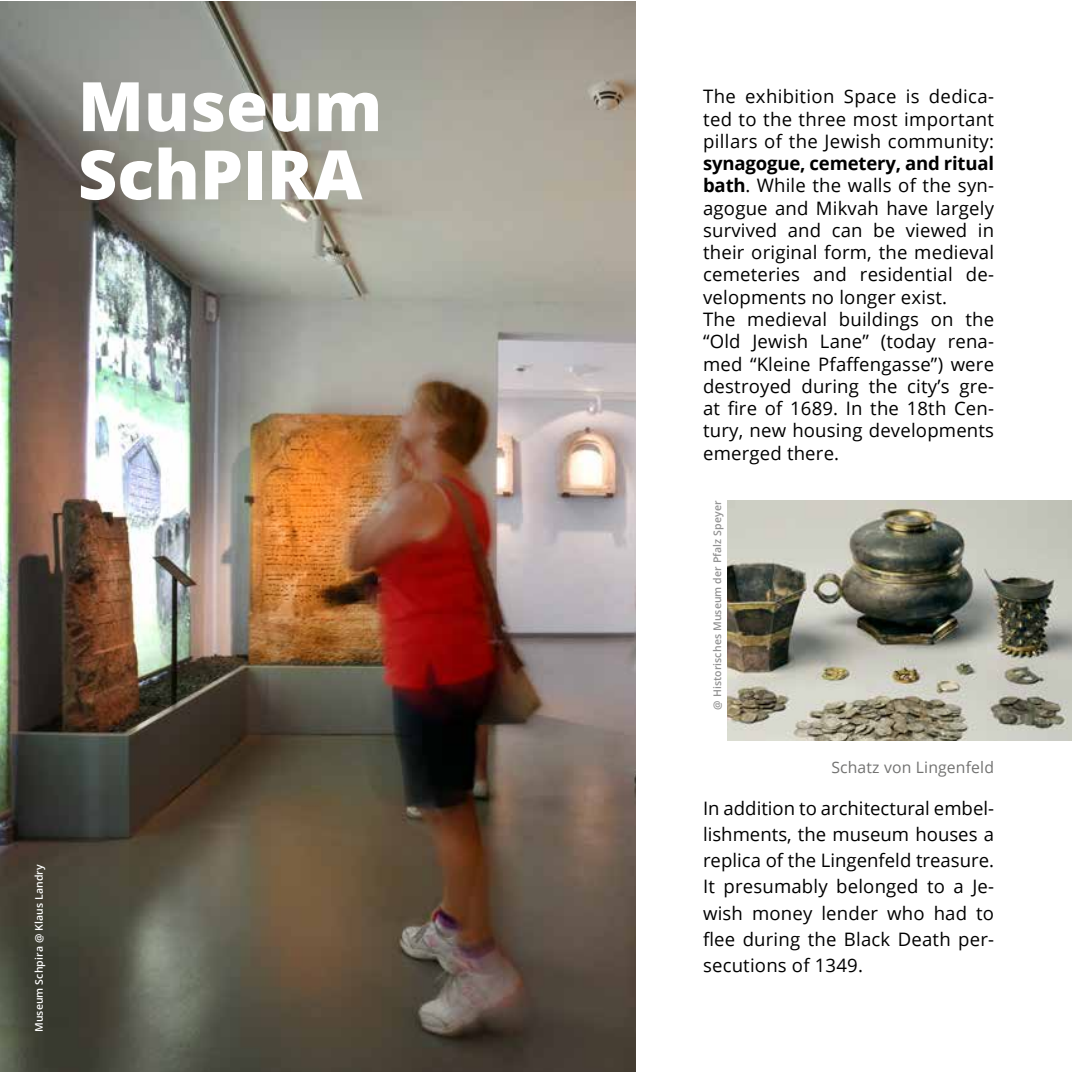
<style>
.page{position:relative;width:1072px;height:1072px;background:#fff}
.page>*{position:absolute;margin:0;border:0;box-sizing:border-box;transform-origin:0 0}
.t1{font:800 68.25px/68.2px "Open Sans";color:#fff}
.t2{font:18.55px/22.2px "Open Sans";letter-spacing:.01em;color:#000;text-align:justify}
.t3{font:15.75px "Open Sans";letter-spacing:.01em;color:#727271}
.t4{font:600 10.5px "Open Sans";letter-spacing:.01em;color:#929292}
.t5{font:600 10.5px "Open Sans";letter-spacing:.01em;color:#fff}
.s1{font-weight:700}
</style>
<div class="page">
<img style="left:0;top:1px;width:635px;height:1070px">
<img style="left:727px;top:500px;width:344px;height:240px">
<h1 class="t1" style="left:78px;top:69px;width:306px">Museum<br>SchPIRA</h1>
<p class="t5" style="left:32px;top:1032px;width:169px;rotate:-90deg">Museum Schpira @ Klaus Landry</p>
<p class="t2" style="left:703px;top:85px;width:292px">The exhibition Space is dedica&shy;ted to the three most important pillars of the Jewish community:</p>
<p class="t2" style="left:703px;top:152px;width:292px;text-align:left"><span class="s1">synagogue, cemetery, and ritual bath</span>. While the walls of the syn&shy;agogue and Mikvah have largely survived and can be viewed in their original form, the medieval cemeteries and residential de&shy;velopments no longer exist.<br>The medieval buildings on the “Old Jewish Lane” (today rena&shy;med “Kleine Pfaffengasse”) were destroyed during the city’s gre&shy;at fire of 1689. In the 18th Cen&shy;tury, new housing developments emerged there.</p>
<p class="t4" style="left:710px;top:710px;width:211px;rotate:-90deg">@ Historisches Museum der Pfalz Speyer</p>
<p class="t3" style="left:831px;top:756px;width:164px">Schatz von Lingenfeld</p>
<p class="t2" style="left:703px;top:794px;width:292px;line-height:26.2px">In addition to architectural embel&shy;lishments, the museum houses a replica of the Lingenfeld treasure.<br>It presumably belonged to a Je&shy;wish money lender who had to flee during the Black Death per&shy;secutions of 1349.</p>
</div>
